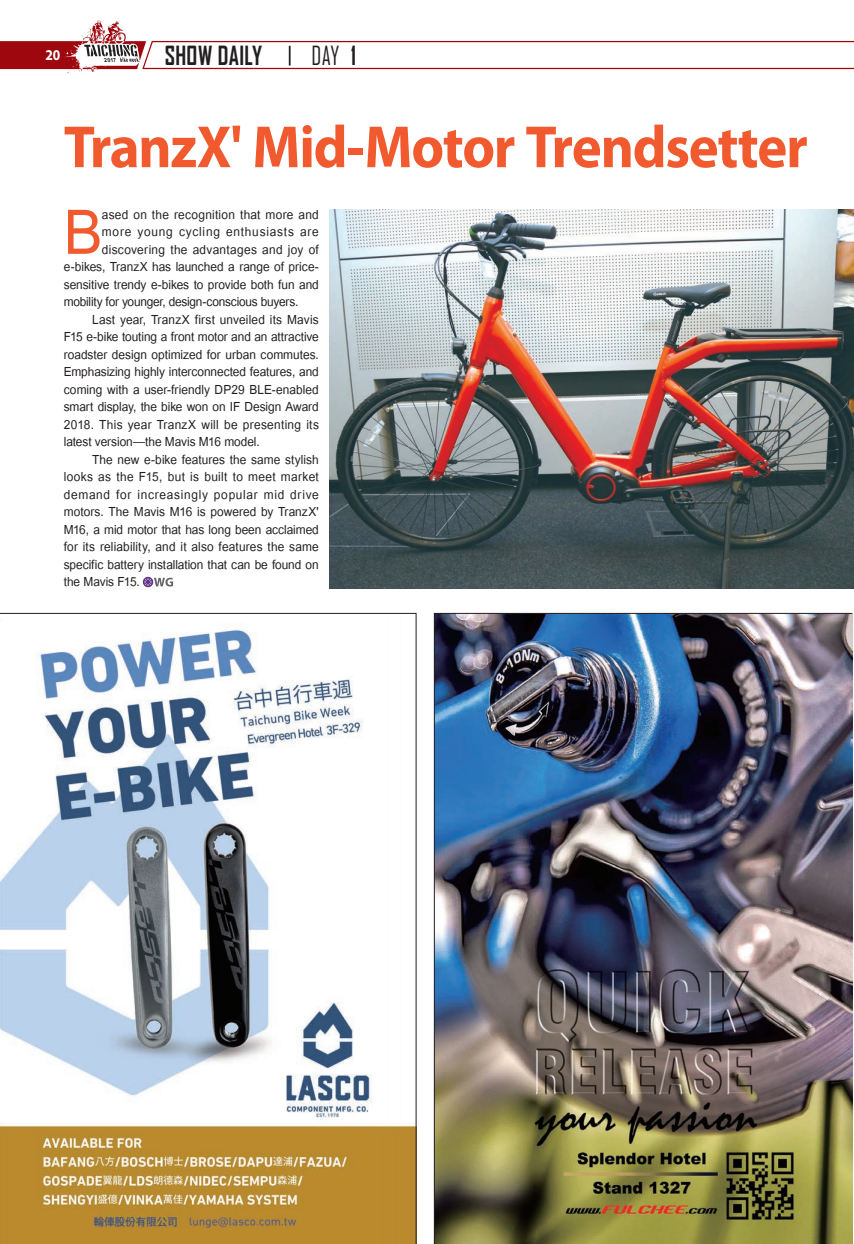
<style>
.page{position:relative;width:854px;height:1244px;background:#fff}
.page>*{position:absolute;margin:0;border:0;box-sizing:border-box;transform-origin:0 0}
.t1{font:85.75px "Utsaah";color:#f1592f;scale:.95 1}
.t2{font:700 60px "Myriad Pro";letter-spacing:-.025em;color:#f1592f;scale:.95 1}
.t3{font:700 25.25px "Agency FB";letter-spacing:.015em;color:#231f20;scale:.9 1}
.t4{font:25.25px "Agency FB";color:#231f20;scale:.9 1}
.t5{font:17.5px "Utsaah";color:#231f20;scale:.95 1}
.t6{font:17.5px "Utsaah";letter-spacing:.02em;color:#231f20;scale:.95 1}
.t7{font:17.5px "Utsaah";letter-spacing:.04em;color:#231f20;scale:.95 1}
.t8{font:17.5px "Utsaah";letter-spacing:.045em;color:#231f20;scale:.95 1}
.t9{font:700 15px "Myriad Pro";color:#fff;scale:.9 1}
.t10{font:italic 700 7.88px "Utsaah";color:#231f20;scale:.95 1}
.s1{font-weight:700}
</style>
<div class="page">
<svg style="left:0;top:20px;width:854px;height:53px"></svg>
<div style="left:143px;top:577px;width:10px;height:10px;border:1px solid #5d2e86;border-radius:50%"></div>
<svg style="left:144px;top:578px;width:29px;height:8px"></svg>
<img style="left:330px;top:209px;width:524px;height:379px">
<svg style="left:0;top:613px;width:417px;height:631px"></svg>
<img style="left:434px;top:613px;width:419px;height:631px">
<p class="t9" style="left:45px;top:46px;width:18px">20</p>
<p class="t10" style="left:105px;top:56px;width:16px">2017</p>
<h3 class="t3" style="left:165px;top:39px;width:110px">SHOW DAILY</h3>
<h3 class="t4" style="left:312px;top:40px;width:51px">DAY <span class="s1">1</span></h3>
<h2 class="t2" style="left:64px;top:108px;width:785px">TranzX' Mid-Motor Trendsetter</h2>
<h1 class="t1" style="left:64px;top:191px;width:42px">B</h1>
<p class="t5" style="left:102px;top:206px;width:230px">ased on the recognition that more and</p>
<p class="t8" style="left:102px;top:223px;width:230px">more young cycling enthusiasts are</p>
<p class="t6" style="left:102px;top:241px;width:230px">discovering the advantages and joy of</p>
<p class="t5" style="left:64px;top:258px;width:270px">e-bikes, TranzX has launched a range of price-</p>
<p class="t5" style="left:64px;top:276px;width:270px">sensitive trendy e-bikes to provide both fun and</p>
<p class="t5" style="left:64px;top:293px;width:248px">mobility for younger, design-conscious buyers.</p>
<p class="t5" style="left:92px;top:311px;width:240px">Last year, TranzX first unveiled its Mavis</p>
<p class="t5" style="left:64px;top:328px;width:270px">F15 e-bike touting a front motor and an attractive</p>
<p class="t5" style="left:64px;top:346px;width:270px">roadster design optimized for urban commutes.</p>
<p class="t5" style="left:64px;top:363px;width:270px">Emphasizing highly interconnected features, and</p>
<p class="t5" style="left:64px;top:381px;width:270px">coming with a user-friendly DP29 BLE-enabled</p>
<p class="t5" style="left:64px;top:398px;width:270px">smart display, the bike won on IF Design Award</p>
<p class="t6" style="left:64px;top:416px;width:270px">2018. This year TranzX will be presenting its</p>
<p class="t5" style="left:64px;top:433px;width:208px">latest version—the Mavis M16 model.</p>
<p class="t5" style="left:92px;top:451px;width:240px">The new e-bike features the same stylish</p>
<p class="t6" style="left:64px;top:468px;width:270px">looks as the F15, but is built to meet market</p>
<p class="t7" style="left:64px;top:486px;width:270px">demand for increasingly popular mid drive</p>
<p class="t5" style="left:64px;top:503px;width:270px">motors. The Mavis M16 is powered by TranzX'</p>
<p class="t5" style="left:64px;top:521px;width:270px">M16, a mid motor that has long been acclaimed</p>
<p class="t5" style="left:64px;top:538px;width:270px">for its reliability, and it also features the same</p>
<p class="t5" style="left:64px;top:556px;width:270px">specific battery installation that can be found on</p>
<p class="t5" style="left:64px;top:573px;width:82px">the Mavis F15.</p>
</div>
